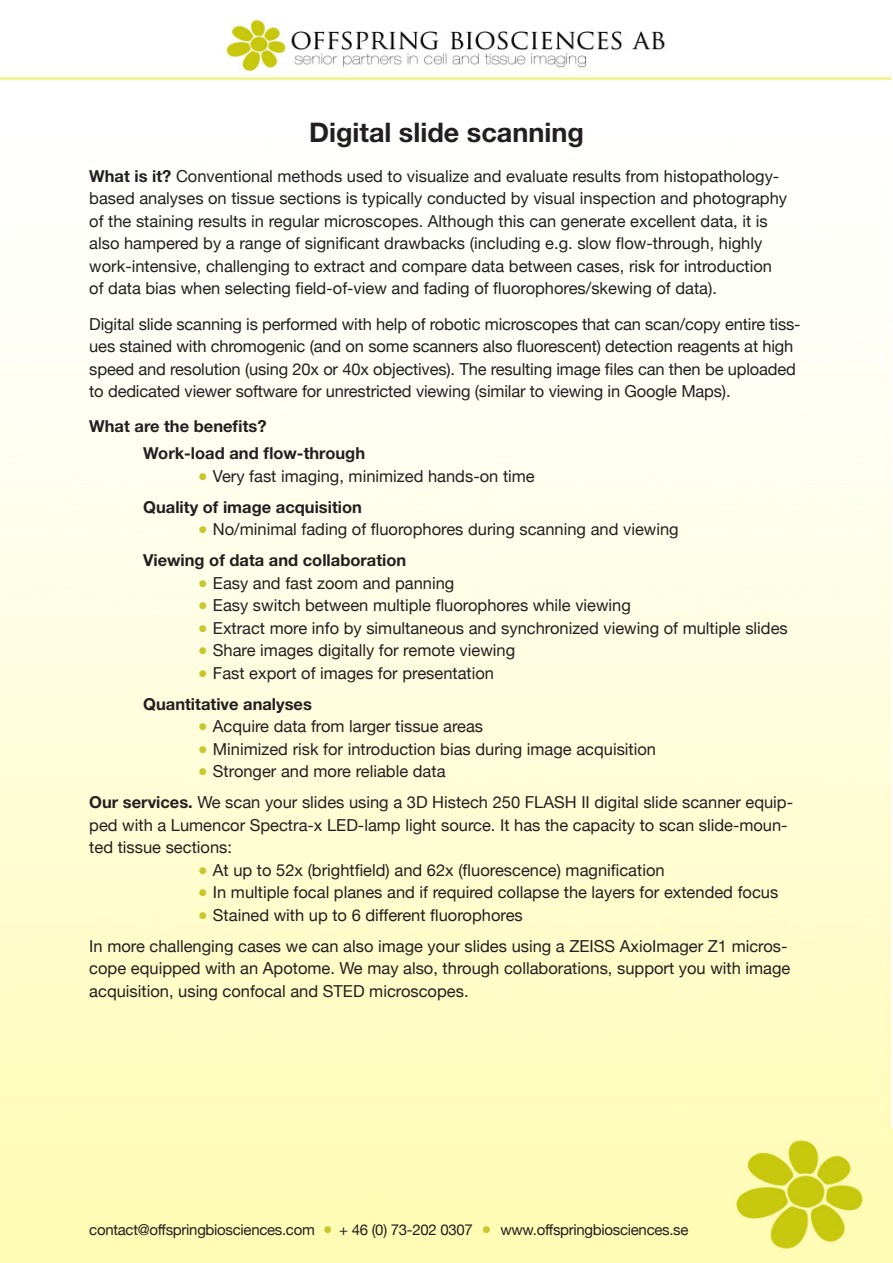
<style>
.page{position:relative;width:893px;height:1263px;background:#fff}
.page>*{position:absolute;margin:0;border:0;box-sizing:border-box;transform-origin:0 0}
.t1{font:700 27px "Helvetica Neue";color:#231f20}
.brödtext{font:16.5px/22.5px "Helvetica Neue";color:#231f20}
.t2{font:700 16.5px "Helvetica Neue";color:#231f20}
.t3{font:15px "Helvetica Neue";letter-spacing:-.02em;color:#231f20}
.s1{font-weight:700}
.s2{font-size:31.5px;color:#c7c82d}
</style>
<div class="page">
<img style="left:0;top:17px;width:893px;height:1246px">
<p class="t1" style="left:309px;top:116px;width:276px">Digital slide scanning</p>
<p class="brödtext" style="left:89px;top:166px;width:699px"><span class="s1">What is it?</span> Conventional methods used to visualize and evaluate results from histopathology&shy;based analyses on tissue sections is typically conducted by visual inspection and photography of the staining results in regular microscopes. Although this can generate excellent data, it is also hampered by a range of significant drawbacks (including e.g. slow flow-through, highly work-intensive, challenging to extract and compare data between cases, risk for introduction of data bias when selecting field-of-view and fading of fluorophores/skewing of data).</p>
<p class="brödtext" style="left:89px;top:313px;width:713px">Digital slide scanning is performed with help of robotic microscopes that can scan/copy entire tiss&shy;ues stained with chromogenic (and on some scanners also fluorescent) detection reagents at high speed and resolution (using 20x or 40x objectives). The resulting image files can then be uploaded to dedicated viewer software for unrestricted viewing (similar to viewing in Google Maps).</p>
<p class="t2" style="left:89px;top:416px;width:179px">What are the benefits?</p>
<p class="t2" style="left:143px;top:443px;width:223px">Work-load and flow-through</p>
<p class="brödtext" style="left:197px;top:465px;width:339px"><span class="s2">•</span> Very fast imaging, minimized hands-on time</p>
<p class="t2" style="left:143px;top:496px;width:220px">Quality of image acquisition</p>
<p class="brödtext" style="left:197px;top:519px;width:483px"><span class="s2">•</span> No/minimal fading of fluorophores during scanning and viewing</p>
<p class="t2" style="left:143px;top:550px;width:264px">Viewing of data and collaboration</p>
<p class="brödtext" style="left:197px;top:572px;width:259px"><span class="s2">•</span> Easy and fast zoom and panning</p>
<p class="brödtext" style="left:197px;top:595px;width:435px"><span class="s2">•</span> Easy switch between multiple fluorophores while viewing</p>
<p class="brödtext" style="left:197px;top:617px;width:592px"><span class="s2">•</span> Extract more info by simultaneous and synchronized viewing of multiple slides</p>
<p class="brödtext" style="left:197px;top:640px;width:319px"><span class="s2">•</span> Share images digitally for remote viewing</p>
<p class="brödtext" style="left:197px;top:662px;width:298px"><span class="s2">•</span> Fast export of images for presentation</p>
<p class="t2" style="left:143px;top:693px;width:170px">Quantitative analyses</p>
<p class="brödtext" style="left:197px;top:716px;width:287px"><span class="s2">•</span> Acquire data from larger tissue areas</p>
<p class="brödtext" style="left:197px;top:738px;width:460px"><span class="s2">•</span> Minimized risk for introduction bias during image acquisition</p>
<p class="brödtext" style="left:197px;top:761px;width:250px"><span class="s2">•</span> Stronger and more reliable data</p>
<p class="brödtext" style="left:89px;top:792px;width:705px"><span class="s1">Our services.</span> We scan your slides using a 3D Histech 250 FLASH II digital slide scanner equip&shy;ped with a Lumencor Spectra-x LED-lamp light source. It has the capacity to scan slide-moun&shy;ted tissue sections:</p>
<p class="brödtext" style="left:197px;top:859px;width:469px"><span class="s2">•</span> At up to 52x (brightfield) and 62x (fluorescence) magnification</p>
<p class="brödtext" style="left:197px;top:882px;width:582px"><span class="s2">•</span> In multiple focal planes and if required collapse the layers for extended focus</p>
<p class="brödtext" style="left:197px;top:904px;width:327px"><span class="s2">•</span> Stained with up to 6 different fluorophores</p>
<p class="brödtext" style="left:89px;top:935px;width:703px">In more challenging cases we can also image your slides using a ZEISS AxioImager Z1 micros&shy;cope equipped with an Apotome. We may also, through collaborations, support you with image acquisition, using confocal and STED microscopes.</p>
<p class="t3" style="left:89px;top:1219px;width:601px">contact@offspringbiosciences.com <span class="s2">•</span> + 46 (0) 73-202 0307 <span class="s2">•</span> www.offspringbiosciences.se</p>
</div>
